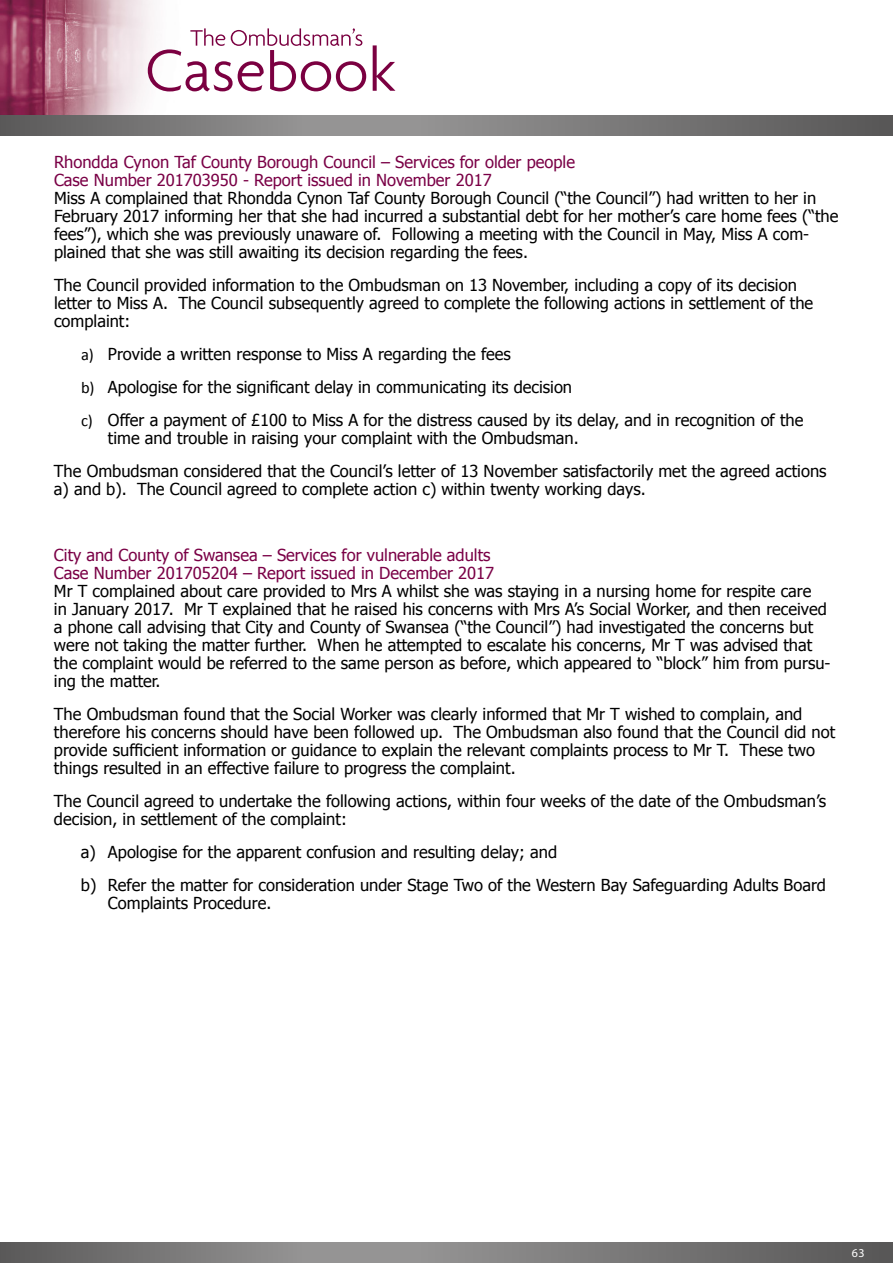
<style>
.page{position:relative;width:893px;height:1263px;background:#fff}
.page>*{position:absolute;margin:0;border:0;box-sizing:border-box;transform-origin:0 0}
.t1{font:16.5px/18px "Tahoma";color:#000}
.t2{font:16.5px/18px "Tahoma";color:#7a0046}
.t3{font:12px "Myriad Pro";color:#fff}
.s1{font-family:"Calibri"}
</style>
<div class="page">
<img style="left:0;top:0;width:396px;height:115px">
<svg style="left:0;top:115px;width:893px;height:21px"></svg>
<svg style="left:0;top:1242px;width:893px;height:21px"></svg>
<svg style="left:373px;top:45px;width:22px;height:46px"></svg>
<svg style="left:148px;top:28px;width:218px;height:63px"></svg>
<p class="t2" style="left:54px;top:152px;width:523px">Rhondda Cynon Taf County Borough Council – Services for older people<br>Case Number 201703950 - Report issued in November 2017</p>
<p class="t1" style="left:54px;top:188px;width:786px">Miss A complained that Rhondda Cynon Taf County Borough Council (“the Council”) had written to her in February 2017 informing her that she had incurred a substantial debt for her mother’s care home fees (“the fees”), which she was previously unaware of. Following a meeting with the Council in May, Miss A com&shy;plained that she was still awaiting its decision regarding the fees.</p>
<p class="t1" style="left:54px;top:275px;width:761px">The Council provided information to the Ombudsman on 13 November, including a copy of its decision letter to Miss A. The Council subsequently agreed to complete the following actions in settlement of the complaint:</p>
<p class="t1" style="left:81px;top:337px;width:724px;line-height:33px"><span class="s1">a)</span> Provide a written response to Miss A regarding the fees<br><span class="s1">b)</span> Apologise for the significant delay in communicating its decision<br><span class="s1">c)</span> Offer a payment of £100 to Miss A for the distress caused by its delay, and in recognition of the</p>
<p class="t1" style="left:54px;top:421px;width:774px;line-height:33px;text-indent:54px">time and trouble in raising your complaint with the Ombudsman.<br>The Ombudsman considered that the Council’s letter of 13 November satisfactorily met the agreed actions</p>
<p class="t1" style="left:54px;top:479px;width:593px">a) and b). The Council agreed to complete action c) within twenty working days.</p>
<p class="t2" style="left:54px;top:545px;width:442px">City and County of Swansea – Services for vulnerable adults<br>Case Number 201705204 – Report issued in December 2017</p>
<p class="t1" style="left:54px;top:581px;width:778px">Mr T complained about care provided to Mrs A whilst she was staying in a nursing home for respite care<br>in January 2017. Mr T explained that he raised his concerns with Mrs A’s Social Worker, and then received a phone call advising that City and County of Swansea (“the Council”) had investigated the concerns but were not taking the matter further. When he attempted to escalate his concerns, Mr T was advised that the complaint would be referred to the same person as before, which appeared to “block” him from pursu&shy;ing the matter.</p>
<p class="t1" style="left:54px;top:704px;width:783px">The Ombudsman found that the Social Worker was clearly informed that Mr T wished to complain, and therefore his concerns should have been followed up. The Ombudsman also found that the Council did not provide sufficient information or guidance to explain the relevant complaints process to Mr T. These two things resulted in an effective failure to progress the complaint.</p>
<p class="t1" style="left:54px;top:791px;width:774px">The Council agreed to undertake the following actions, within four weeks of the date of the Ombudsman’s decision, in settlement of the complaint:</p>
<p class="t1" style="left:81px;top:835px;width:746px;line-height:33px">a) Apologise for the apparent confusion and resulting delay; and<br>b) Refer the matter for consideration under Stage Two of the Western Bay Safeguarding Adults Board</p>
<p class="t1" style="left:108px;top:893px;width:165px">Complaints Procedure.</p>
<p class="t3" style="left:852px;top:1245px;width:14px">63</p>
</div>
